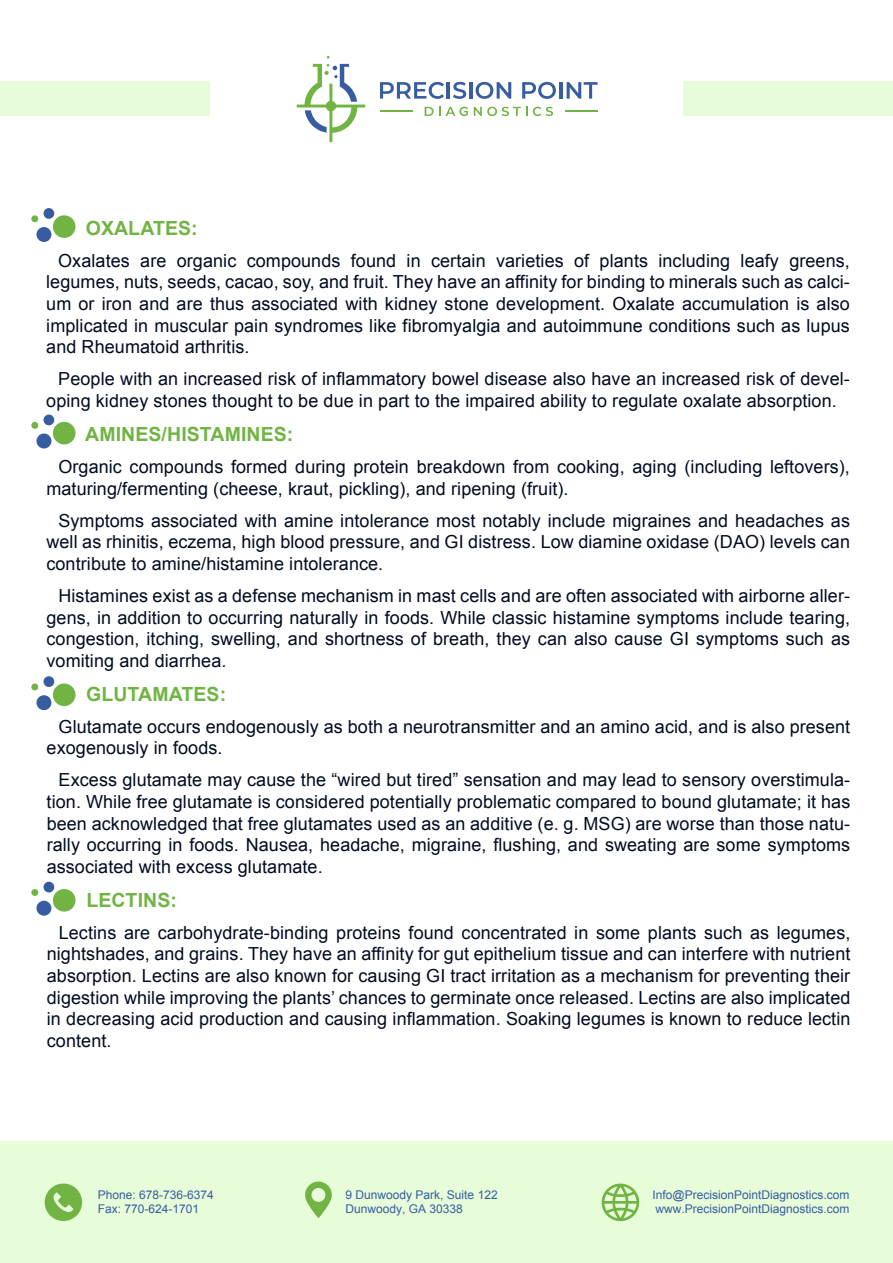
<style>
.page{position:relative;width:893px;height:1263px;background:#fff}
.page>*{position:absolute;margin:0;border:0;box-sizing:border-box;transform-origin:0 0}
.t1{font:700 19.5px "Arial";letter-spacing:.005em;color:#71b444}
.t2{font:18px/21.6px "Arial";letter-spacing:.005em;color:#010c21;text-align:justify}
.t3{font:12px/14.4px "Arial";color:#375ca0}
</style>
<div class="page">
<div style="left:53px;top:215px;width:22px;height:23px;background:#71b444;border-radius:50%"></div>
<div style="left:36px;top:227px;width:15px;height:15px;background:#375ca0;border-radius:50%"></div>
<div style="left:44px;top:208px;width:10px;height:11px;background:#375ca0;border-radius:50%"></div>
<div style="left:31px;top:215px;width:7px;height:7px;background:#71b444;border-radius:50%"></div>
<div style="left:53px;top:422px;width:22px;height:22px;background:#71b444;border-radius:50%"></div>
<div style="left:36px;top:434px;width:15px;height:14px;background:#375ca0;border-radius:50%"></div>
<div style="left:44px;top:415px;width:10px;height:10px;background:#375ca0;border-radius:50%"></div>
<div style="left:31px;top:422px;width:7px;height:7px;background:#71b444;border-radius:50%"></div>
<div style="left:53px;top:683px;width:22px;height:23px;background:#71b444;border-radius:50%"></div>
<div style="left:36px;top:695px;width:15px;height:15px;background:#375ca0;border-radius:50%"></div>
<div style="left:44px;top:676px;width:10px;height:11px;background:#375ca0;border-radius:50%"></div>
<div style="left:31px;top:683px;width:7px;height:7px;background:#71b444;border-radius:50%"></div>
<div style="left:53px;top:889px;width:22px;height:22px;background:#71b444;border-radius:50%"></div>
<div style="left:36px;top:901px;width:15px;height:15px;background:#375ca0;border-radius:50%"></div>
<div style="left:44px;top:882px;width:10px;height:10px;background:#375ca0;border-radius:50%"></div>
<div style="left:31px;top:889px;width:7px;height:7px;background:#71b444;border-radius:50%"></div>
<div style="left:0;top:1141px;width:893px;height:122px;background:#e7fcd9"></div>
<svg style="left:305px;top:1181px;width:27px;height:37px"></svg>
<svg style="left:44px;top:1183px;width:38px;height:38px"></svg>
<svg style="left:601px;top:1183px;width:39px;height:38px"></svg>
<svg style="left:380px;top:82px;width:64px;height:17px"></svg>
<hr style="left:447px;top:82px;width:3px;height:17px;background:#375ca0">
<svg style="left:453px;top:82px;width:13px;height:17px"></svg>
<hr style="left:469px;top:82px;width:3px;height:17px;background:#375ca0">
<svg style="left:476px;top:82px;width:35px;height:17px"></svg>
<svg style="left:522px;top:82px;width:34px;height:17px"></svg>
<hr style="left:559px;top:82px;width:3px;height:17px;background:#375ca0">
<svg style="left:567px;top:82px;width:31px;height:17px"></svg>
<svg style="left:474px;top:107px;width:53px;height:9px"></svg>
<svg style="left:533px;top:107px;width:20px;height:9px"></svg>
<svg style="left:425px;top:107px;width:43px;height:9px"></svg>
<hr style="left:380px;top:111px;width:33px;height:1px;background:#71b444">
<hr style="left:565px;top:111px;width:33px;height:1px;background:#71b444">
<svg style="left:297px;top:56px;width:68px;height:86px"></svg>
<div style="left:0;top:81px;width:210px;height:34px;background:#e7fcd9"></div>
<div style="left:683px;top:81px;width:210px;height:34px;background:#e7fcd9"></div>
<p class="t1" style="left:86px;top:220px;width:114px">OXALATES:</p>
<p class="t2" style="left:46px;top:251px;width:805px;text-indent:12px">Oxalates are organic compounds found in certain varieties of plants including leafy greens, legumes, nuts, seeds, cacao, soy, and fruit. They have an affinity for binding to minerals such as calci&shy;um or iron and are thus associated with kidney stone development. Oxalate accumulation is also implicated in muscular pain syndromes like fibromyalgia and autoimmune conditions such as lupus and Rheumatoid arthritis.</p>
<p class="t2" style="left:46px;top:370px;width:805px;text-indent:12px">People with an increased risk of inflammatory bowel disease also have an increased risk of devel&shy;oping kidney stones thought to be due in part to the impaired ability to regulate oxalate absorption.</p>
<p class="t1" style="left:85px;top:427px;width:210px">AMINES/HISTAMINES:</p>
<p class="t2" style="left:46px;top:457px;width:805px;text-indent:12px">Organic compounds formed during protein breakdown from cooking, aging (including leftovers), maturing/fermenting (cheese, kraut, pickling), and ripening (fruit).</p>
<p class="t2" style="left:46px;top:511px;width:805px;text-indent:12px">Symptoms associated with amine intolerance most notably include migraines and headaches as well as rhinitis, eczema, high blood pressure, and GI distress. Low diamine oxidase (DAO) levels can contribute to amine/histamine intolerance.</p>
<p class="t2" style="left:46px;top:586px;width:805px;text-indent:12px">Histamines exist as a defense mechanism in mast cells and are often associated with airborne aller&shy;gens, in addition to occurring naturally in foods. While classic histamine symptoms include tearing, congestion, itching, swelling, and shortness of breath, they can also cause GI symptoms such as vomiting and diarrhea.</p>
<p class="t1" style="left:86px;top:686px;width:141px">GLUTAMATES:</p>
<p class="t2" style="left:47px;top:717px;width:805px;text-indent:12px">Glutamate occurs endogenously as both a neurotransmitter and an amino acid, and is also present exogenously in foods.</p>
<p class="t2" style="left:47px;top:771px;width:805px;text-indent:12px">Excess glutamate may cause the “wired but tired” sensation and may lead to sensory overstimula&shy;tion. While free glutamate is considered potentially problematic compared to bound glutamate; it has been acknowledged that free glutamates used as an additive (e. g. MSG) are worse than those natu&shy;rally occurring in foods. Nausea, headache, migraine, flushing, and sweating are some symptoms associated with excess glutamate.</p>
<p class="t1" style="left:86px;top:892px;width:92px">LECTINS:</p>
<p class="t2" style="left:47px;top:923px;width:805px;text-indent:12px">Lectins are carbohydrate-binding proteins found concentrated in some plants such as legumes, nightshades, and grains. They have an affinity for gut epithelium tissue and can interfere with nutrient absorption. Lectins are also known for causing GI tract irritation as a mechanism for preventing their digestion while improving the plants’ chances to germinate once released. Lectins are also implicated in decreasing acid production and causing inflammation. Soaking legumes is known to reduce lectin content.</p>
<p class="t3" style="left:98px;top:1189px;width:118px">Phone: 678-736-6374<br>Fax: 770-624-1701</p>
<p class="t3" style="left:346px;top:1189px;width:154px">9 Dunwoody Park, Suite 122<br>Dunwoody, GA 30338</p>
<p class="t3" style="left:653px;top:1189px;width:198px">Info@PrecisionPointDiagnostics.com www.PrecisionPointDiagnostics.com</p>
</div>
